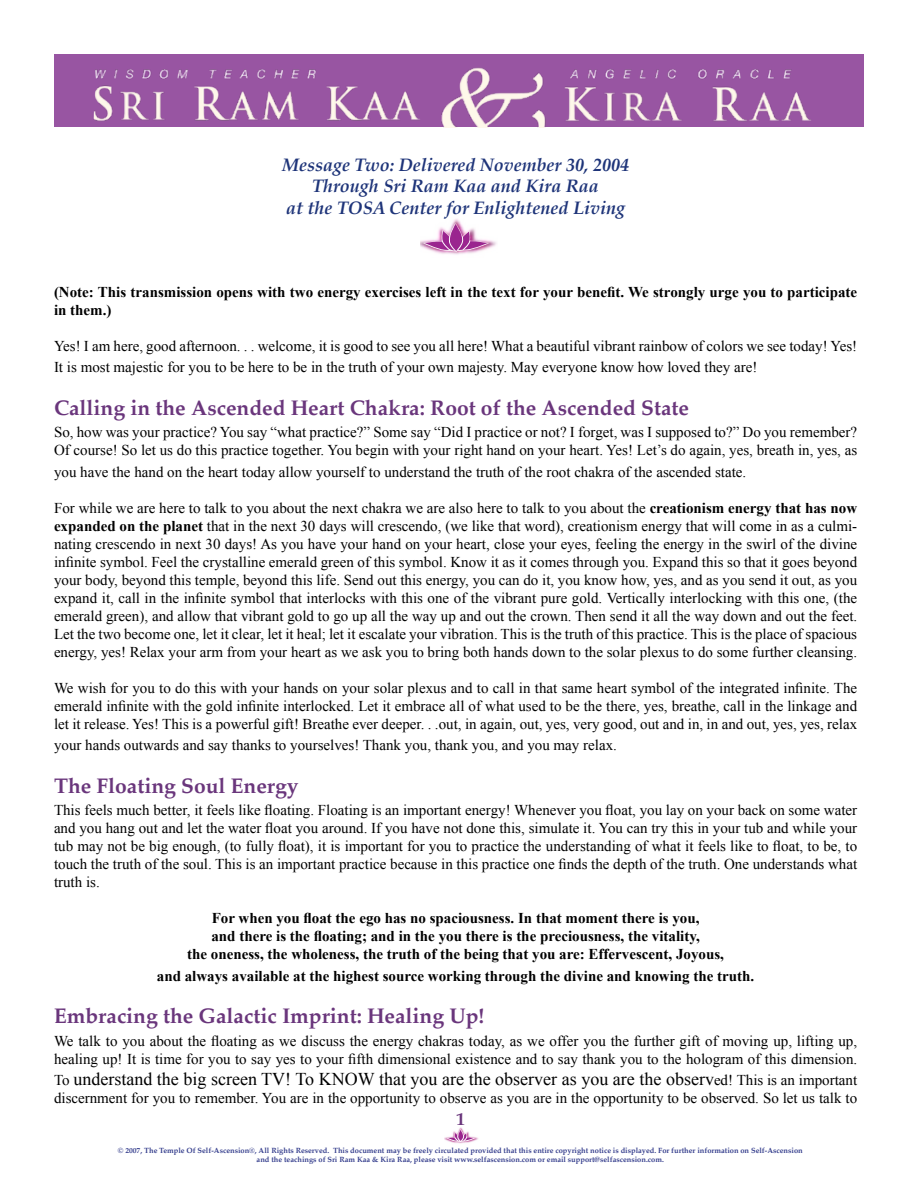
<style>
.page{position:relative;width:918px;height:1188px;background:#fff}
.page>*{position:absolute;margin:0;border:0;box-sizing:border-box;transform-origin:0 0}
.t1{font:700 21px "Palatino";color:#6a367c}
.t2{font:italic 700 18px/21.6px "Palatino";color:#1e3479;text-align:center}
.t3{font:18px "Times New Roman";color:#000}
.t4{font:15px/18px "Times New Roman";color:#000}
.t5{font:700 15px/18px "Times New Roman";color:#000}
.t6{font:700 7.5px/9px "Palatino";color:#37408e;text-align:center}
.s1{font-weight:700}
.s2{font-size:15px}
</style>
<div class="page">
<div style="left:54px;top:54px;width:810px;height:10px;background:#9855a2"></div>
<img style="left:54px;top:64px;width:810px;height:63px">
<img style="left:445px;top:1137px;width:34px;height:7px">
<img style="left:420px;top:219px;width:77px;height:36px">
<svg style="left:422px;top:223px;width:68px;height:29px"></svg>
<svg style="left:446px;top:1127px;width:30px;height:15px"></svg>
<p class="t2" style="left:282px;top:156px;width:348px">Message Two: Delivered November 30, 2004<br>Through Sri Ram Kaa and Kira Raa<br>at the TOSA Center for Enlightened Living</p>
<p class="t5" style="left:54px;top:283px;width:805px">(Note: This transmission opens with two energy exercises left in the text for your benefit. We strongly urge you to participate in them.)</p>
<p class="t4" style="left:54px;top:336px;width:805px;line-height:21.6px">Yes! I am here, good afternoon. . . welcome, it is good to see you all here! What a beautiful vibrant rainbow of colors we see today! Yes!<br>It is most majestic for you to be here to be in the truth of your own majesty. May everyone know how loved they are!</p>
<h1 class="t1" style="left:54px;top:400px;width:637px">Calling in the Ascended Heart Chakra: Root of the Ascended State</h1>
<p class="t4" style="left:54px;top:425px;width:805px">So, how was your practice? You say “what practice?” Some say “Did I practice or not? I forget, was I supposed to?” Do you remember?<br>Of course! So let us do this practice together. You begin with your right hand on your heart. Yes! Let’s do again, yes, breath in, yes, as</p>
<p class="t4" style="left:54px;top:464px;width:694px">you have the hand on the heart today allow yourself to understand the truth of the root chakra of the ascended state.</p>
<p class="t4" style="left:54px;top:500px;width:805px;text-align:justify">For while we are here to talk to you about the next chakra we are also here to talk to you about the <span class="s1">creationism energy that has now expanded on the planet</span> that in the next 30 days will crescendo, (we like that word), creationism energy that will come in as a culmi&shy;nating crescendo in next 30 days! As you have your hand on your heart, close your eyes, feeling the energy in the swirl of the divine infinite symbol. Feel the crystalline emerald green of this symbol. Know it as it comes through you. Expand this so that it goes beyond your body, beyond this temple, beyond this life. Send out this energy, you can do it, you know how, yes, and as you send it out, as you expand it, call in the infinite symbol that interlocks with this one of the vibrant pure gold. Vertically interlocking with this one, (the emerald green), and allow that vibrant gold to go up all the way up and out the crown. Then send it all the way down and out the feet.<br>Let the two become one, let it clear, let it heal; let it escalate your vibration. This is the truth of this practice. This is the place of spacious energy, yes! Relax your arm from your heart as we ask you to bring both hands down to the solar plexus to do some further cleansing.</p>
<p class="t4" style="left:54px;top:679px;width:805px;text-align:justify">We wish for you to do this with your hands on your solar plexus and to call in that same heart symbol of the integrated infinite. The emerald infinite with the gold infinite interlocked. Let it embrace all of what used to be the there, yes, breathe, call in the linkage and let it release. Yes! This is a powerful gift! Breathe ever deeper. . .out, in again, out, yes, very good, out and in, in and out, yes, yes, relax</p>
<p class="t4" style="left:54px;top:738px;width:564px">your hands outwards and say thanks to yourselves! Thank you, thank you, and you may relax.</p>
<h1 class="t1" style="left:54px;top:778px;width:246px">The Floating Soul Energy</h1>
<p class="t4" style="left:54px;top:801px;width:805px;text-align:justify">This feels much better, it feels like floating. Floating is an important energy! Whenever you float, you lay on your back on some water and you hang out and let the water float you around. If you have not done this, simulate it. You can try this in your tub and while your tub may not be big enough, (to fully float), it is important for you to practice the understanding of what it feels like to float, to be, to touch the truth of the soul. This is an important practice because in this practice one finds the depth of the truth. One understands what truth is.</p>
<p class="t5" style="left:187px;top:909px;width:538px;text-align:center">For when you float the ego has no spaciousness. In that moment there is you,<br>and there is the floating; and in the you there is the preciousness, the vitality,<br>the oneness, the wholeness, the truth of the being that you are: Effervescent, Joyous,</p>
<p class="t5" style="left:157px;top:967px;width:599px">and always available at the highest source working through the divine and knowing the truth.</p>
<h1 class="t1" style="left:54px;top:1008px;width:432px">Embracing the Galactic Imprint: Healing Up!</h1>
<p class="t4" style="left:54px;top:1031px;width:805px">We talk to you about the floating as we discuss the energy chakras today, as we offer you the further gift of moving up, lifting up, healing up! It is time for you to say yes to your fifth dimensional existence and to say thank you to the hologram of this dimension.</p>
<p class="t3" style="left:54px;top:1069px;width:805px"><span class="s2">To</span> understand the big screen TV! To KNOW that you are the observer as you are the observ<span class="s2">ed! This is an important</span></p>
<p class="t4" style="left:54px;top:1091px;width:805px">discernment for you to remember. You are in the opportunity to observe as you are in the opportunity to be observed. So let us talk to</p>
<p class="t6" style="left:118px;top:1147px;width:686px">© 2007, The Temple Of Self-Ascension®, All Rights Reserved. This document may be freely circulated provided that this entire copyright notice is displayed. For further information on Self-Ascension and the teachings of Sri Ram Kaa &amp; Kira Raa, please visit www.selfascension.com or email support@selfascension.com.</p>
</div>
